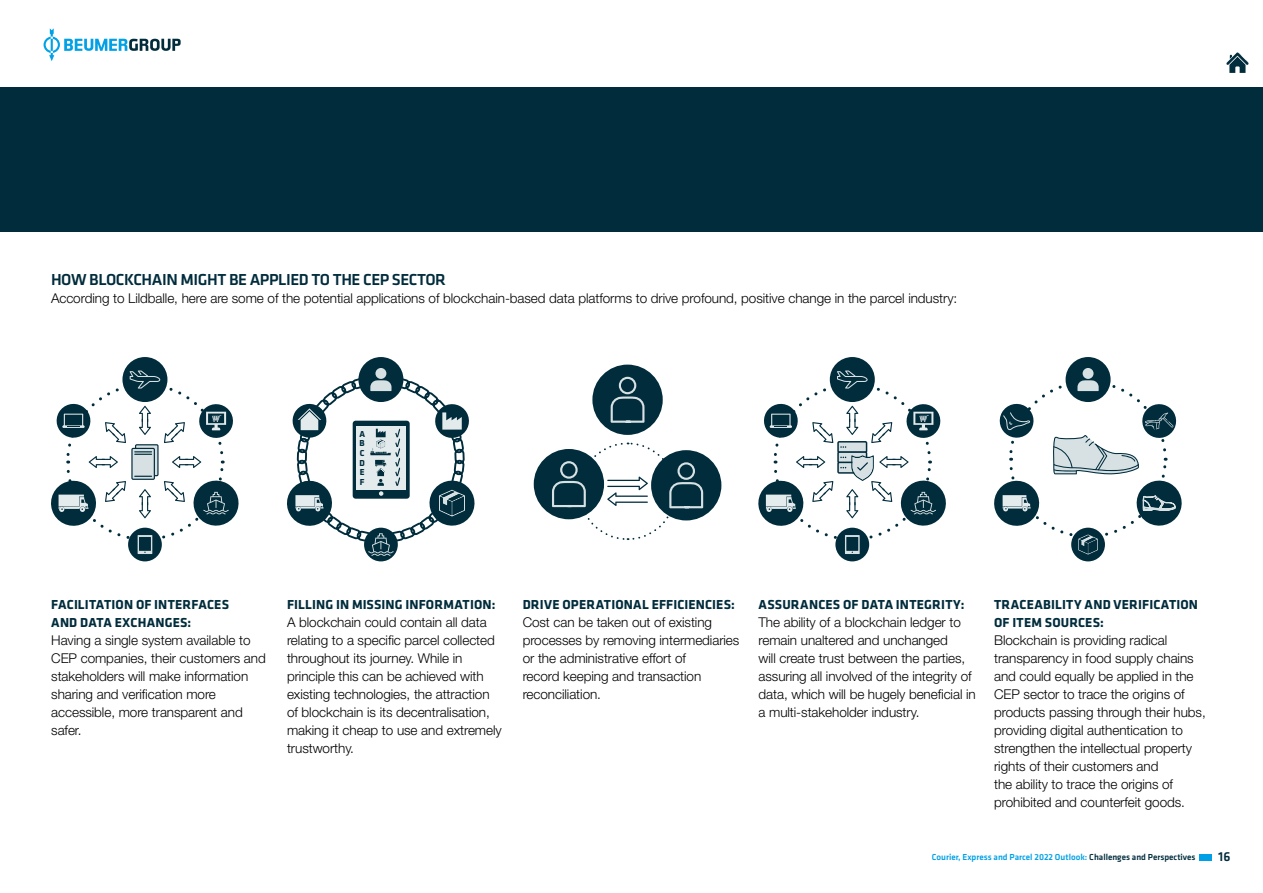
<style>
.page{position:relative;width:1263px;height:893px;background:#fff}
.page>*{position:absolute;margin:0;border:0;box-sizing:border-box;transform-origin:0 0}
.t1{font:500 16.5px "Klavika";letter-spacing:-.025em;color:#002c3c}
.t2{font:300 13.5px/18px "Helvetica Neue LT Std";letter-spacing:-.005em;color:#000}
.t3{font:700 13.5px/18px "Klavika";letter-spacing:.01em;color:#002c3c}
.t4{font:500 13.5px "Klavika";color:#002c3c}
.t5{font:500 9px "Klavika";color:#00a0e6}
.t6{font:700 9px/9.8px "Klavika";color:#002c3c;text-align:justify}
.s1{color:#002c3c}
</style>
<div class="page">
<div style="left:1200px;top:854px;width:12px;height:7px;background:#00a0e6"></div>
<svg style="left:44px;top:28px;width:137px;height:33px"></svg>
<svg style="left:1226px;top:52px;width:23px;height:21px"></svg>
<div style="left:0;top:87px;width:1263px;height:144px;background:#002c3c"></div>
<div style="left:592px;top:365px;width:71px;height:70px;background:#002c3c;border-radius:50%"></div>
<svg style="left:611px;top:377px;width:33px;height:46px"></svg>
<div style="left:534px;top:449px;width:70px;height:70px;background:#002c3c;border-radius:50%"></div>
<div style="left:651px;top:450px;width:70px;height:70px;background:#002c3c;border-radius:50%"></div>
<svg style="left:552px;top:442px;width:151px;height:98px"></svg>
<div style="left:122px;top:357px;width:45px;height:45px;background:#002c3c;border-radius:50%"></div>
<div style="left:128px;top:528px;width:34px;height:33px;background:#002c3c;border-radius:50%"></div>
<svg style="left:138px;top:535px;width:14px;height:19px"></svg>
<div style="left:139px;top:537px;width:12px;height:14px;background:#002c3c"></div>
<svg style="left:51px;top:370px;width:188px;height:172px"></svg>
<div style="left:1065px;top:357px;width:45px;height:45px;background:#002c3c;border-radius:50%"></div>
<div style="left:1082px;top:368px;width:11px;height:11px;background:#d7e1e3;border-radius:50%"></div>
<div style="left:1071px;top:528px;width:34px;height:33px;background:#002c3c;border-radius:50%"></div>
<svg style="left:994px;top:379px;width:188px;height:176px"></svg>
<div style="left:830px;top:357px;width:45px;height:45px;background:#002c3c;border-radius:50%"></div>
<div style="left:835px;top:528px;width:34px;height:33px;background:#002c3c;border-radius:50%"></div>
<svg style="left:845px;top:535px;width:15px;height:19px"></svg>
<div style="left:846px;top:537px;width:12px;height:14px;background:#002c3c"></div>
<svg style="left:758px;top:370px;width:188px;height:172px"></svg>
<div style="left:364px;top:528px;width:34px;height:33px;background:#002c3c;border-radius:50%"></div>
<div style="left:358px;top:357px;width:45px;height:45px;background:#002c3c;border-radius:50%"></div>
<div style="left:375px;top:368px;width:11px;height:11px;background:#d7e1e3;border-radius:50%"></div>
<svg style="left:287px;top:374px;width:188px;height:182px"></svg>
<p class="t1" style="left:51px;top:271px;width:396px">HOW BLOCKCHAIN MIGHT BE APPLIED TO THE CEP SECTOR</p>
<p class="t2" style="left:51px;top:289px;width:908px">According to Lildballe, here are some of the potential applications of blockchain-based data platforms to drive profound, positive change in the parcel industry:</p>
<p class="t6" style="left:359px;top:429px;width:7px">A B C D E F</p>
<p class="t3" style="left:51px;top:596px;width:179px">FACILITATION OF INTERFACES<br>AND DATA EXCHANGES:</p>
<p class="t2" style="left:51px;top:631px;width:216px">Having a single system available to<br>CEP companies, their customers and stakeholders will make information sharing and verification more accessible, more transparent and safer.</p>
<p class="t3" style="left:287px;top:596px;width:210px">FILLING IN MISSING INFORMATION:</p>
<p class="t2" style="left:287px;top:613px;width:216px">A blockchain could contain all data relating to a specific parcel collected throughout its journey. While in principle this can be achieved with existing technologies, the attraction of blockchain is its decentralisation, making it cheap to use and extremely trustworthy.</p>
<p class="t3" style="left:523px;top:596px;width:214px">DRIVE OPERATIONAL EFFICIENCIES:</p>
<p class="t2" style="left:523px;top:613px;width:218px">Cost can be taken out of existing processes by removing intermediaries or the administrative effort of<br>record keeping and transaction reconciliation.</p>
<p class="t3" style="left:758px;top:596px;width:207px">ASSURANCES OF DATA INTEGRITY:</p>
<p class="t2" style="left:758px;top:613px;width:219px">The ability of a blockchain ledger to remain unaltered and unchanged<br>will create trust between the parties, assuring all involved of the integrity of data, which will be hugely beneficial in a multi-stakeholder industry.</p>
<p class="t3" style="left:994px;top:596px;width:205px">TRACEABILITY AND VERIFICATION<br>OF ITEM SOURCES:</p>
<p class="t2" style="left:994px;top:631px;width:213px">Blockchain is providing radical transparency in food supply chains and could equally be applied in the CEP sector to trace the origins of products passing through their hubs, providing digital authentication to strengthen the intellectual property rights of their customers and<br>the ability to trace the origins of prohibited and counterfeit goods.</p>
<p class="t5" style="left:932px;top:852px;width:265px">Courier, Express and Parcel 2022 Outlook: <span class="s1">Challenges and Perspectives</span></p>
<p class="t4" style="left:1218px;top:849px;width:14px">16</p>
</div>
